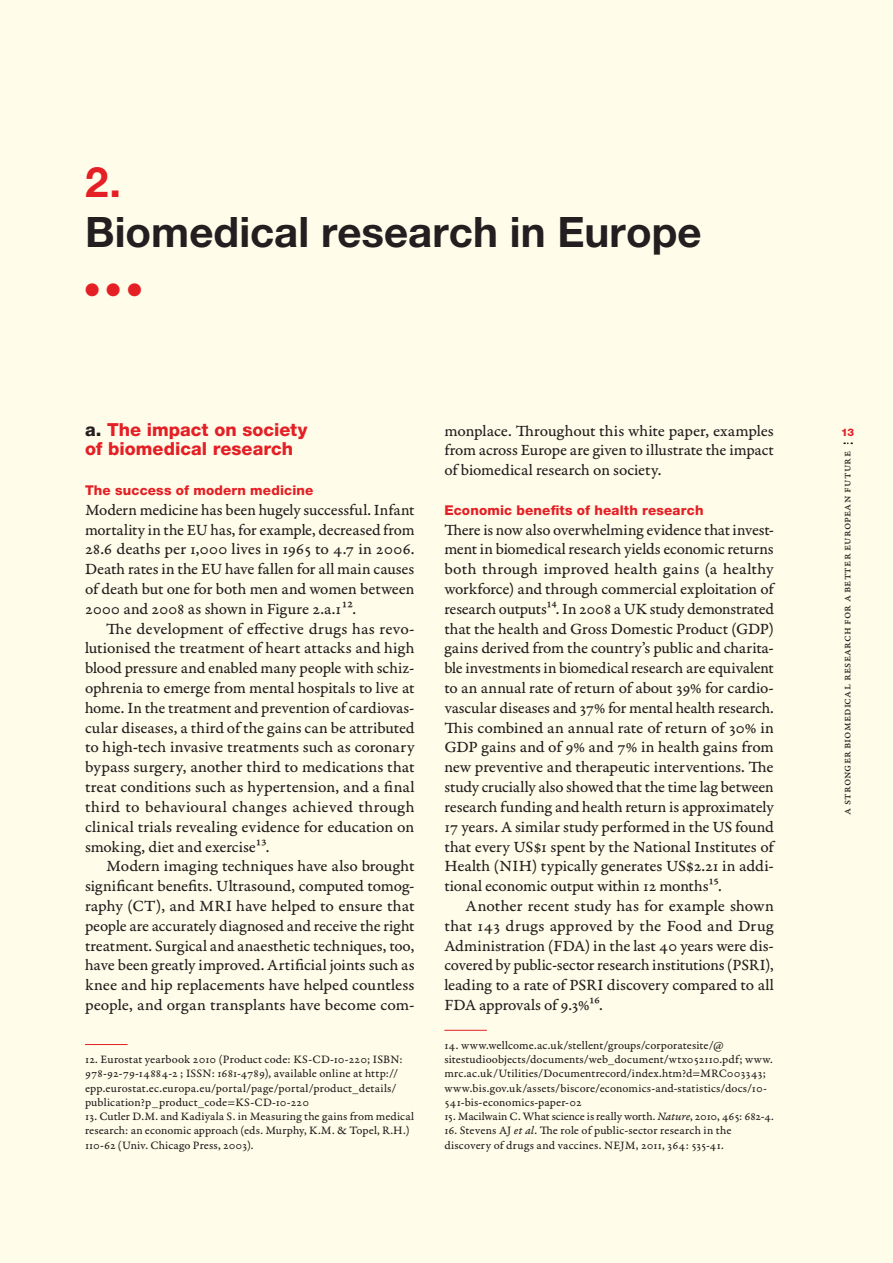
<style>
.page{position:relative;width:893px;height:1263px;background:#fffde9}
.page>*{position:absolute;margin:0;border:0;box-sizing:border-box;transform-origin:0 0}
.t1{font:700 42px "Helvetica Neue LT Std";color:#231f20}
.t2{font:700 42px "Helvetica Neue LT Std";color:#e41f25}
.t3{font:800 18px/19.8px "Helvetica Neue LT Std";color:#e41f25}
.t4{font:18px "Zapf Dingbats ITC";color:#e41f25}
.t5{font:16.5px/19.8px "Garamond Premr Pro Capt";letter-spacing:-.005em;color:#231f20;text-align:justify}
.t6{font:800 13.5px "Helvetica Neue LT Std";letter-spacing:.015em;color:#e41f25}
.t7{font:12px/14.2px "Garamond Premr Pro Capt";letter-spacing:.01em;color:#231f20}
.t8{font:12px "Garamond Premr Pro Capt";letter-spacing:-.015em;color:#231f20}
.t9{font:800 10.5px "Helvetica Neue LT Std";color:#e41f25}
.s1{color:#231f20}
.s2{font-family:"Garamond Premr Pro It Capt"}
</style>
<div class="page">
<svg style="left:844px;top:442px;width:8px;height:2px"></svg>
<hr style="left:85px;top:1044px;width:43px;height:1px;background:#e41f25">
<hr style="left:444px;top:1030px;width:43px;height:1px;background:#e41f25">
<h1 class="t2" style="left:85px;top:156px;width:38px">2.</h1>
<h1 class="t1" style="left:85px;top:206px;width:618px">Biomedical research in Europe</h1>
<p class="t4" style="left:85px;top:282px;width:58px">●●●</p>
<p class="t3" style="left:85px;top:419px;width:224px"><span class="s1">a.</span> The impact on society of biomedical research</p>
<p class="t6" style="left:85px;top:482px;width:230px">The success of modern medicine</p>
<p class="t5" style="left:85px;top:500px;width:331px">Modern medicine has been hugely successful. Infant mortality in the EU has, for example, decreased from 28.6 deaths per 1,000 lives in 1965 to 4.7 in 2006.<br>Death rates in the EU have fallen for all main causes of death but one for both men and women between 2000 and 2008 as shown in Figure 2.a.112.</p>
<p class="t5" style="left:85px;top:619px;width:331px;text-indent:21px">The development of effective drugs has revo&shy;lutionised the treatment of heart attacks and high blood pressure and enabled many people with schiz&shy;ophrenia to emerge from mental hospitals to live at home. In the treatment and prevention of cardiovas&shy;cular diseases, a third of the gains can be attributed to high-tech invasive treatments such as coronary bypass surgery, another third to medications that treat conditions such as hypertension, and a final third to behavioural changes achieved through clinical trials revealing evidence for education on smoking, diet and exercise13.</p>
<p class="t5" style="left:85px;top:857px;width:331px;text-indent:21px">Modern imaging techniques have also brought significant benefits. Ultrasound, computed tomog&shy;raphy (CT), and MRI have helped to ensure that people are accurately diagnosed and receive the right treatment. Surgical and anaesthetic techniques, too, have been greatly improved. Artificial joints such as knee and hip replacements have helped countless people, and organ transplants have become com-</p>
<p class="t7" style="left:85px;top:1052px;width:319px">12. Eurostat yearbook 2010 (Product code: KS-CD-10-220; ISBN:<br>978-92-79-14884-2 ; ISSN: 1681-4789), available online at http:// epp.eurostat.ec.europa.eu/portal/page/portal/product_details/ publication?p_product_code=KS-CD-10-220</p>
<p class="t7" style="left:85px;top:1109px;width:330px">13. Cutler D.M. and Kadiyala S. in Measuring the gains from medical research: an economic approach (eds. Murphy, K.M. &amp; Topel, R.H.)<br>110-62 (Univ. Chicago Press, 2003).</p>
<p class="t5" style="left:444px;top:421px;width:331px">monplace. Throughout this white paper, examples from across Europe are given to illustrate the impact of biomedical research on society.</p>
<p class="t6" style="left:444px;top:502px;width:261px">Economic benefits of health research</p>
<p class="t5" style="left:444px;top:520px;width:333px">There is now also overwhelming evidence that invest&shy;ment in biomedical research yields economic returns both through improved health gains (a healthy workforce) and through commercial exploitation of research outputs14. In 2008 a UK study demonstrated that the health and Gross Domestic Product (GDP) gains derived from the country’s public and charita&shy;ble investments in biomedical research are equivalent to an annual rate of return of about 39% for cardio&shy;vascular diseases and 37% for mental health research.<br>This combined an annual rate of return of 30% in GDP gains and of 9% and 7% in health gains from new preventive and therapeutic interventions. The study crucially also showed that the time lag between research funding and health return is approximately 17 years. A similar study performed in the US found that every US$1 spent by the National Institutes of Health (NIH) typically generates US$2.21 in addi&shy;tional economic output within 12 months15.</p>
<p class="t5" style="left:444px;top:896px;width:331px;text-indent:21px">Another recent study has for example shown that 143 drugs approved by the Food and Drug Administration (FDA) in the last 40 years were dis&shy;covered by public-sector research institutions (PSRI), leading to a rate of PSRI discovery compared to all FDA approvals of 9.3%16.</p>
<p class="t7" style="left:444px;top:1038px;width:330px">14. www.wellcome.ac.uk/stellent/groups/corporatesite/@ sitestudioobjects/documents/web_document/wtx052110.pdf; www. mrc.ac.uk/Utilities/Documentrecord/index.htm?d=MRC003343; www.bis.gov.uk/assets/biscore/economics-and-statistics/docs/10- 541-bis-economics-paper-02</p>
<p class="t8" style="left:444px;top:1109px;width:331px">15. Macilwain C. What science is really worth. <span class="s2">Nature</span>, 2010, 465: 682-4.</p>
<p class="t7" style="left:444px;top:1124px;width:289px">16. Stevens AJ <span class="s2">et al</span>. The role of public-sector research in the discovery of drugs and vaccines. NEJM, 2011, 364: 535-41.</p>
<p class="t9" style="left:841px;top:426px;width:14px">13</p>
<p class="t7" style="left:840px;top:815px;width:365px;rotate:-90deg">A Stronger Biomedical Research for a Better European Future</p>
</div>
